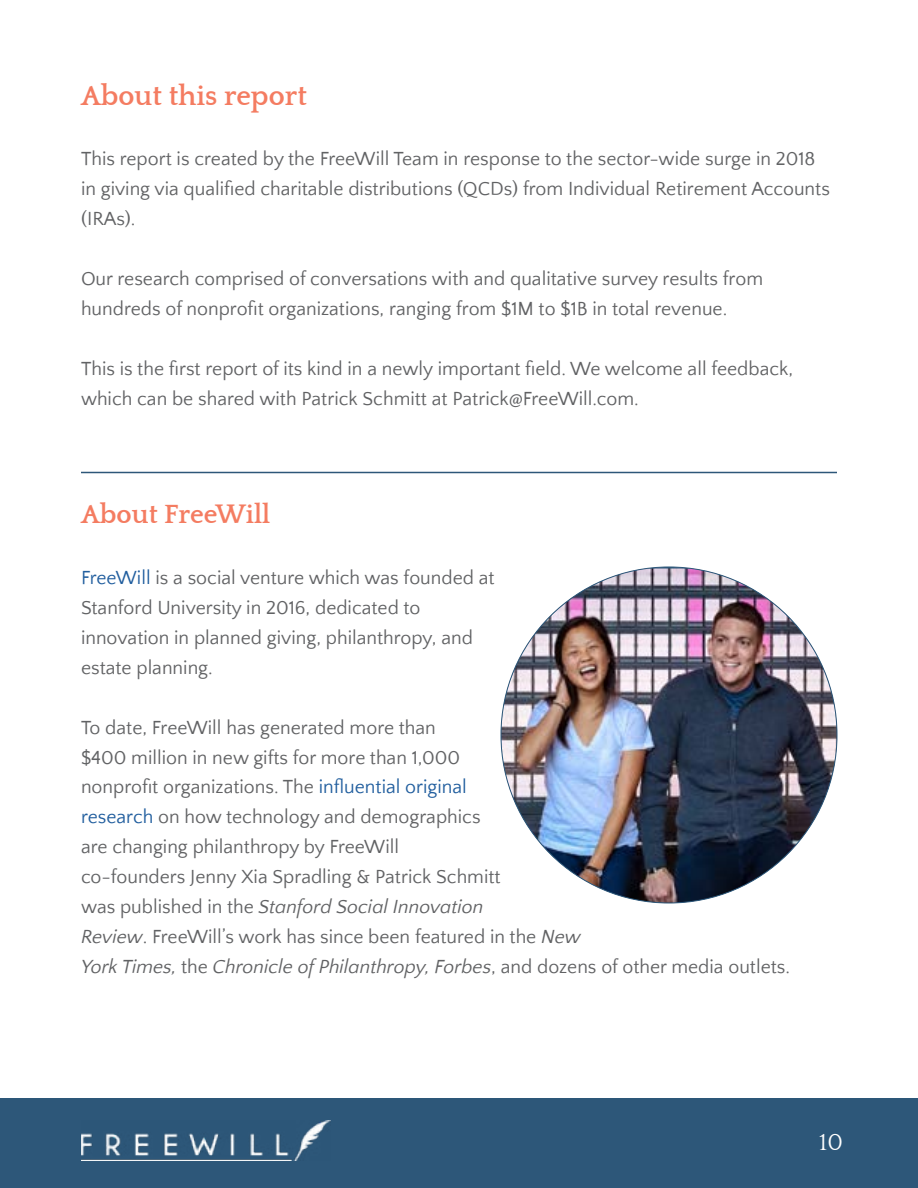
<style>
.page{position:relative;width:918px;height:1188px;background:#fff}
.page>*{position:absolute;margin:0;border:0;box-sizing:border-box;transform-origin:0 0}
.t1{font:700 28.5px "Quattrocento";color:#f47c61}
.t2{font:700 27px "Quattrocento";color:#f47c61}
.t3{font:21px "Nunito";color:#fff}
.t4{font:19.5px/30px "Quattrocento Sans";color:#616264}
.s1{color:#215e9e}
.s2{font-style:italic}
.s3{font-family:"Quattrocento";font-size:24px}
</style>
<div class="page">
<img style="left:501px;top:568px;width:336px;height:335px">
<hr style="left:81px;top:472px;width:756px;height:1px;background:#2d5779">
<div style="left:0;top:1098px;width:918px;height:90px;background:#2d5779"></div>
<img style="left:81px;top:1120px;width:250px;height:41px">
<h1 class="t1" style="left:81px;top:81px;width:227px">About this report</h1>
<p class="t4" style="left:81px;top:144px;width:750px">This report is created by the FreeWill Team in response to the sector-wide surge in 2018 in giving via qualified charitable distributions (QCDs) from Individual Retirement Accounts (IRAs).</p>
<p class="t4" style="left:81px;top:264px;width:684px">Our research comprised of conversations with and qualitative survey results from hundreds of nonprofit organizations, ranging from $1M to $1B in total revenue.</p>
<p class="t4" style="left:81px;top:354px;width:714px">This is the first report of its kind in a newly important field. We welcome all feedback, which can be shared with Patrick Schmitt at Patrick@FreeWill.com.</p>
<h2 class="t2" style="left:81px;top:500px;width:191px">About FreeWill</h2>
<p class="t4" style="left:81px;top:563px;width:415px"><span class="s1">FreeWill</span> is a social venture which was founded at Stanford University in 2016, dedicated to innovation in planned giving, philanthropy, and estate planning.</p>
<p class="t4" style="left:81px;top:713px;width:711px">To date, FreeWill has generated more than<br>$400 million in new gifts for more than 1,000<br>nonprofit organizations. The <span class="s1">influential original<br>research</span> on how technology and demographics<br>are changing philanthropy by FreeWill<br>co-founders Jenny Xia Spradling &amp; Patrick Schmitt<br>was published in the <span class="s2">Stanford Social Innovation<br>Review</span>. FreeWill’s work has since been featured in the <span class="s2">New<br>York Times,</span> the <span class="s2">Chronicle of Philanthropy, Forbes</span>, and dozens of other media outlets.</p>
<p class="t3" style="left:791px;top:1124px;width:54px">10 <span class="s3">10</span></p>
</div>
